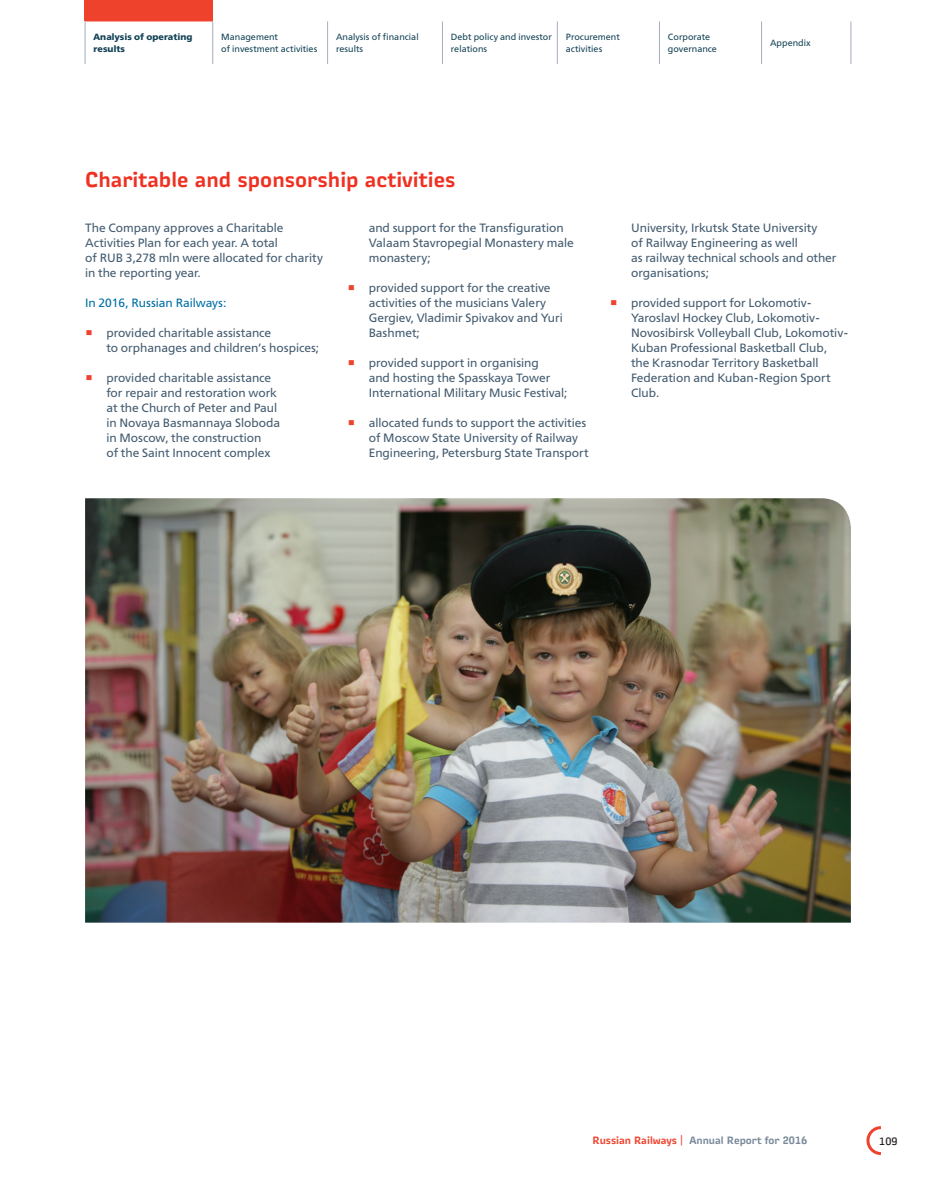
<style>
.page{position:relative;width:936px;height:1191px;background:#fff}
.page>*{position:absolute;margin:0;border:0;box-sizing:border-box;transform-origin:0 0}
.t1{font:500 21px "Russian Rail G Pro";color:#ef3122}
.t2{font:12px/15px "FSRAILWAY Book";color:#445c70}
.t3{font:12px "FSRAILWAY Book";color:#006fa5}
.t4{font:500 10.5px "Russian Rail G Pro";color:#798999}
.t5{font:10.5px "Russian Rail G Pro";color:#231f20}
.t6{font:9px/12px "FSRAILWAY Book";letter-spacing:.005em;color:#144356}
.t7{font:9px/12px "FSRAILWAY Bold";letter-spacing:.005em;color:#144356}
.s1{font-family:"Times New Roman";font-size:22.5px;color:#ef422d}
.s2{color:#ef422d}
</style>
<div class="page">
<svg style="left:866px;top:1126px;width:15px;height:29px"></svg>
<div style="left:85px;top:0;width:128px;height:21px;background:#ef422d"></div>
<svg style="left:86px;top:21px;width:471px;height:43px"></svg>
<hr style="left:212px;top:21px;width:1px;height:43px;background:#a5afbb">
<hr style="left:327px;top:21px;width:1px;height:43px;background:#a5afbb">
<hr style="left:442px;top:21px;width:1px;height:43px;background:#a5afbb">
<hr style="left:557px;top:21px;width:1px;height:43px;background:#a5afbb">
<hr style="left:659px;top:21px;width:1px;height:43px;background:#a5afbb">
<hr style="left:761px;top:21px;width:1px;height:43px;background:#a5afbb">
<hr style="left:850px;top:21px;width:1px;height:43px;background:#a5afbb">
<hr style="left:85px;top:21px;width:1px;height:43px;background:#a5afbb">
<img style="left:85px;top:498px;width:765px;height:424px">
<p class="t7" style="left:94px;top:31px;width:100px">Analysis of operating results</p>
<p class="t6" style="left:221px;top:31px;width:98px">Management<br>of investment activities</p>
<p class="t6" style="left:336px;top:31px;width:84px">Analysis of financial results</p>
<p class="t6" style="left:451px;top:31px;width:102px">Debt policy and investor relations</p>
<p class="t6" style="left:566px;top:31px;width:55px">Procurement activities</p>
<p class="t6" style="left:668px;top:31px;width:50px">Corporate governance</p>
<p class="t6" style="left:770px;top:37px;width:42px">Appendix</p>
<h1 class="t1" style="left:85px;top:167px;width:372px">Charitable and sponsorship activities</h1>
<p class="t2" style="left:85px;top:221px;width:239px">The Company approves a Charitable Activities Plan for each year. A total<br>of RUB 3,278 mln were allocated for charity in the reporting year.</p>
<p class="t3" style="left:85px;top:296px;width:143px">In 2016, Russian Railways:</p>
<p class="t2" style="left:106px;top:326px;width:214px;text-indent:-21px"><span class="s1">▪</span> provided charitable assistance<br>to orphanages and children’s hospices;</p>
<p class="t2" style="left:106px;top:371px;width:175px;text-indent:-21px"><span class="s1">▪</span> provided charitable assistance for repair and restoration work at the Church of Peter and Paul in Novaya Basmannaya Sloboda in Moscow, the construction<br>of the Saint Innocent complex</p>
<p class="t2" style="left:369px;top:221px;width:206px">and support for the Transfiguration<br>Valaam Stavropegial Monastery male monastery;</p>
<p class="t2" style="left:369px;top:281px;width:195px;text-indent:-21px"><span class="s1">▪</span> provided support for the creative activities of the musicians Valery<br>Gergiev, Vladimir Spivakov and Yuri<br>Bashmet;</p>
<p class="t2" style="left:369px;top:356px;width:200px;text-indent:-21px"><span class="s1">▪</span> provided support in organising<br>and hosting the Spasskaya Tower<br>International Military Music Festival;</p>
<p class="t2" style="left:369px;top:416px;width:221px;text-indent:-21px"><span class="s1">▪</span> allocated funds to support the activities of Moscow State University of Railway<br>Engineering, Petersburg State Transport</p>
<p class="t2" style="left:631px;top:221px;width:207px">University, Irkutsk State University<br>of Railway Engineering as well<br>as railway technical schools and other organisations;</p>
<p class="t2" style="left:631px;top:296px;width:219px;text-indent:-21px"><span class="s1">▪</span> provided support for Lokomotiv-<br>Yaroslavl Hockey Club, Lokomotiv-<br>Novosibirsk Volleyball Club, Lokomotiv-<br>Kuban Professional Basketball Club, the Krasnodar Territory Basketball<br>Federation and Kuban-Region Sport<br>Club.</p>
<p class="t4" style="left:592px;top:1134px;width:216px"><span class="s2">Russian Railways |</span> Annual Report for 2016</p>
<p class="t5" style="left:879px;top:1134px;width:20px">109</p>
</div>
